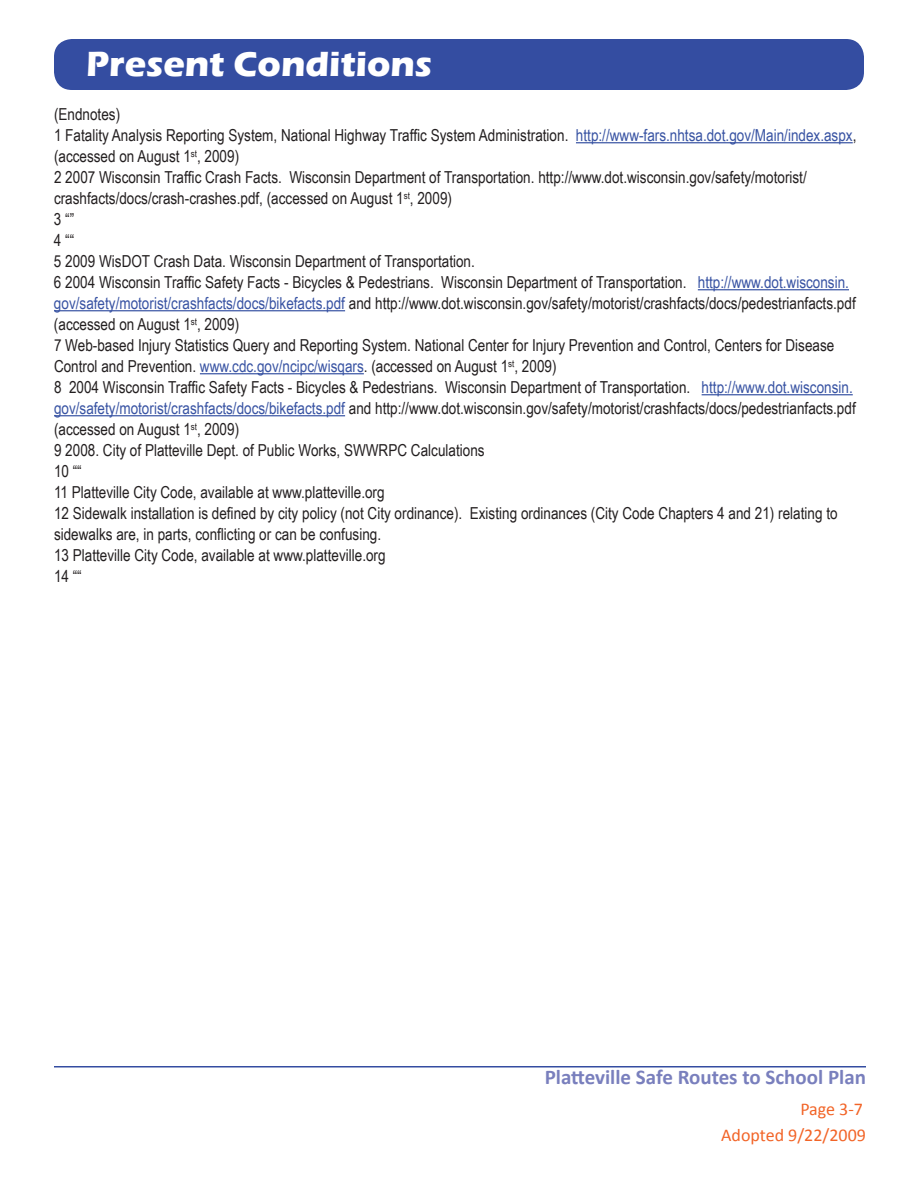
<style>
.page{position:relative;width:918px;height:1188px;background:#fff}
.page>*{position:absolute;margin:0;border:0;box-sizing:border-box;transform-origin:0 0}
.t1{font:700 36px "Eras ITC";color:#fff}
.t2{font:700 21px "Calibri";color:#797fbd}
.t3{font:18px/26.1px "Calibri";color:#f26427;text-align:right}
.t4{font:16.5px/21px "Arial Narrow";color:#231f20}
.s1{color:#3853a3}
</style>
<div class="page">
<div style="left:54px;top:39px;width:810px;height:51px;background:#344da1;border-radius:18px"></div>
<hr style="left:54px;top:1066px;width:812px;height:2px;background:#344da1">
<hr style="left:576px;top:142px;width:277px;height:1px;background:#3853a3">
<hr style="left:698px;top:289px;width:151px;height:1px;background:#3853a3">
<hr style="left:54px;top:310px;width:291px;height:1px;background:#3853a3">
<hr style="left:200px;top:373px;width:164px;height:1px;background:#3853a3">
<hr style="left:702px;top:394px;width:151px;height:1px;background:#3853a3">
<hr style="left:54px;top:415px;width:291px;height:1px;background:#3853a3">
<h1 class="t1" style="left:86px;top:43px;width:348px">Present Conditions</h1>
<p class="t4" style="left:54px;top:103px;width:804px">(Endnotes)<br>1 Fatality Analysis Reporting System, National Highway Traffic System Administration. <span class="s1">http://www-fars.nhtsa.dot.gov/Main/index.aspx</span>, (accessed on August 1<sup>st</sup>, 2009)<br>2 2007 Wisconsin Traffic Crash Facts. Wisconsin Department of Transportation. http://www.dot.wisconsin.gov/safety/motorist/ crashfacts/docs/crash-crashes.pdf, (accessed on August 1<sup>st</sup>, 2009)<br>3 “”<br>4 ““<br>5 2009 WisDOT Crash Data. Wisconsin Department of Transportation.<br>6 2004 Wisconsin Traffic Safety Facts - Bicycles &amp; Pedestrians. Wisconsin Department of Transportation. <span class="s1">http://www.dot.wisconsin. gov/safety/motorist/crashfacts/docs/bikefacts.pdf</span> and http://www.dot.wisconsin.gov/safety/motorist/crashfacts/docs/pedestrianfacts.pdf (accessed on August 1<sup>st</sup>, 2009)<br>7 Web-based Injury Statistics Query and Reporting System. National Center for Injury Prevention and Control, Centers for Disease Control and Prevention. <span class="s1">www.cdc.gov/ncipc/wisqars</span>. (accessed on August 1<sup>st</sup>, 2009)<br>8 2004 Wisconsin Traffic Safety Facts - Bicycles &amp; Pedestrians. Wisconsin Department of Transportation. <span class="s1">http://www.dot.wisconsin. gov/safety/motorist/crashfacts/docs/bikefacts.pdf</span> and http://www.dot.wisconsin.gov/safety/motorist/crashfacts/docs/pedestrianfacts.pdf (accessed on August 1<sup>st</sup>, 2009)<br>9 2008. City of Platteville Dept. of Public Works, SWWRPC Calculations<br>10 ““<br>11 Platteville City Code, available at www.platteville.org<br>12 Sidewalk installation is defined by city policy (not City ordinance). Existing ordinances (City Code Chapters 4 and 21) relating to sidewalks are, in parts, conflicting or can be confusing.<br>13 Platteville City Code, available at www.platteville.org<br>14 ““</p>
<p class="t2" style="left:545px;top:1064px;width:323px">Platteville Safe Routes to School Plan</p>
<p class="t3" style="left:721px;top:1095px;width:146px">Page 3-7<br>Adopted 9/22/2009</p>
</div>
